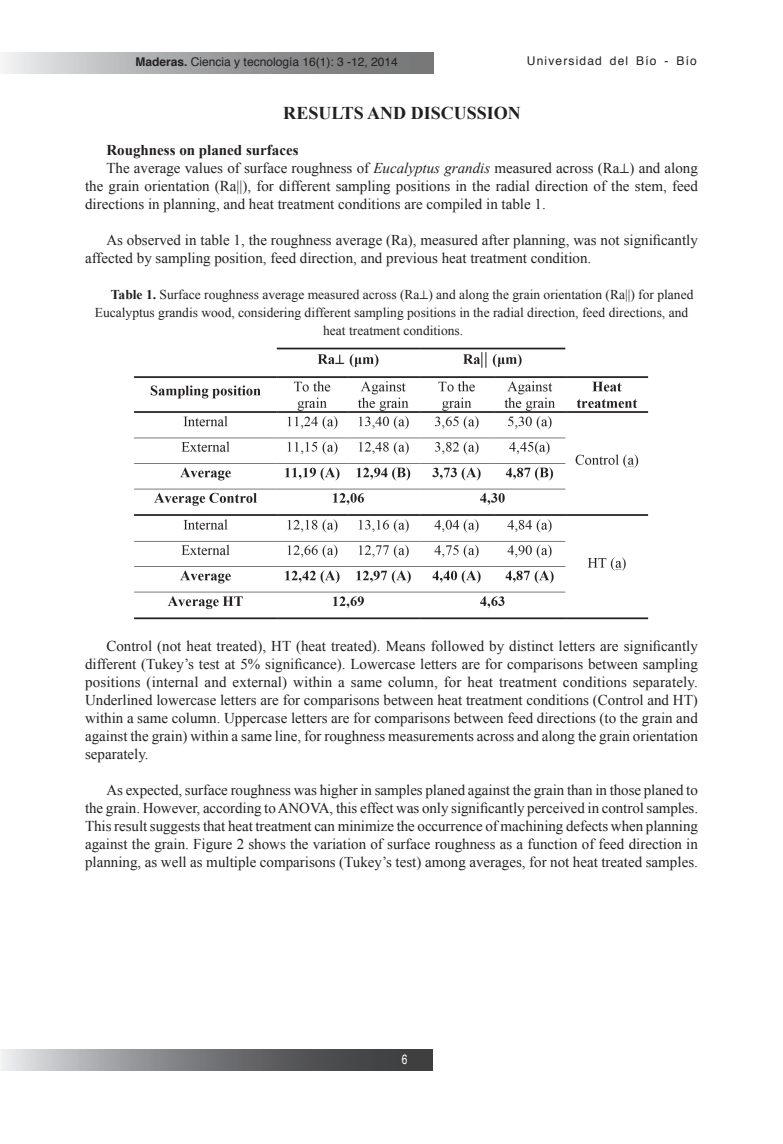
<style>
.page{position:relative;width:783px;height:1144px;background:#fff}
.page>*{position:absolute;margin:0;border:0;box-sizing:border-box;transform-origin:0 0}
.t1{font:700 18px "Times New Roman";color:#231f20}
.t2{font:15px/18px "Times New Roman";color:#231f20;text-align:justify}
.t3{font:700 15px "Times New Roman";color:#231f20}
.t4{font:13.5px "Times New Roman";color:#231f20}
.t5{font:13.5px "Helvetica";color:#fff;scale:.75 1}
.t6{font:12px "Helvetica";color:#231f20}
.t7{font:12px "Helvetica";letter-spacing:.095em;color:#231f20}
.s1{font-weight:700}
.s2{font-style:italic}
</style>
<div class="page">
<img style="left:133px;top:347px;width:516px;height:273px">
<svg style="left:0;top:1050px;width:432px;height:20px;background:#7d7e80"></svg>
<svg style="left:3px;top:53px;width:430px;height:20px;background:#a3a4a5"></svg>
<p class="t6" style="left:135px;top:53px;width:264px"><span class="s1">Maderas.</span> Ciencia y tecnología 16(1): 3 -12, 2014</p>
<p class="t7" style="left:526px;top:52px;width:171px">Universidad del Bío - Bío</p>
<p class="t1" style="left:283px;top:100px;width:239px">RESULTS AND DISCUSSION</p>
<p class="t3" style="left:106px;top:139px;width:194px">Roughness on planed surfaces</p>
<p class="t2" style="left:106px;top:158px;width:593px">The average values of surface roughness of <span class="s2">Eucalyptus grandis</span> measured across (Ra⊥) and along</p>
<p class="t2" style="left:85px;top:176px;width:614px">the grain orientation (Ra||), for different sampling positions in the radial direction of the stem, feed</p>
<p class="t2" style="left:85px;top:194px;width:462px">directions in planning, and heat treatment conditions are compiled in table 1.</p>
<p class="t2" style="left:85px;top:230px;width:614px;text-indent:21px">As observed in table 1, the roughness average (Ra), measured after planning, was not significantly affected by sampling position, feed direction, and previous heat treatment condition.</p>
<p class="t4" style="left:111px;top:285px;width:584px"><span class="s1">Table 1.</span> Surface roughness average measured across (Ra⊥) and along the grain orientation (Ra||) for planed</p>
<p class="t4" style="left:95px;top:303px;width:594px">Eucalyptus grandis wood, considering different sampling positions in the radial direction, feed directions, and</p>
<p class="t4" style="left:323px;top:321px;width:141px">heat treatment conditions.</p>
<p class="t2" style="left:85px;top:637px;width:614px;text-indent:21px">Control (not heat treated), HT (heat treated). Means followed by distinct letters are significantly different (Tukey’s test at 5% significance). Lowercase letters are for comparisons between sampling positions (internal and external) within a same column, for heat treatment conditions separately.<br>Underlined lowercase letters are for comparisons between heat treatment conditions (Control and HT) within a same column. Uppercase letters are for comparisons between feed directions (to the grain and against the grain) within a same line, for roughness measurements across and along the grain orientation separately.</p>
<p class="t2" style="left:85px;top:781px;width:614px;text-indent:21px">As expected, surface roughness was higher in samples planed against the grain than in those planed to the grain. However, according to ANOVA, this effect was only significantly perceived in control samples.<br>This result suggests that heat treatment can minimize the occurrence of machining defects when planning against the grain. Figure 2 shows the variation of surface roughness as a function of feed direction in planning, as well as multiple comparisons (Tukey’s test) among averages, for not heat treated samples.</p>
<p class="t5" style="left:402px;top:1049px;width:9px">6</p>
</div>
